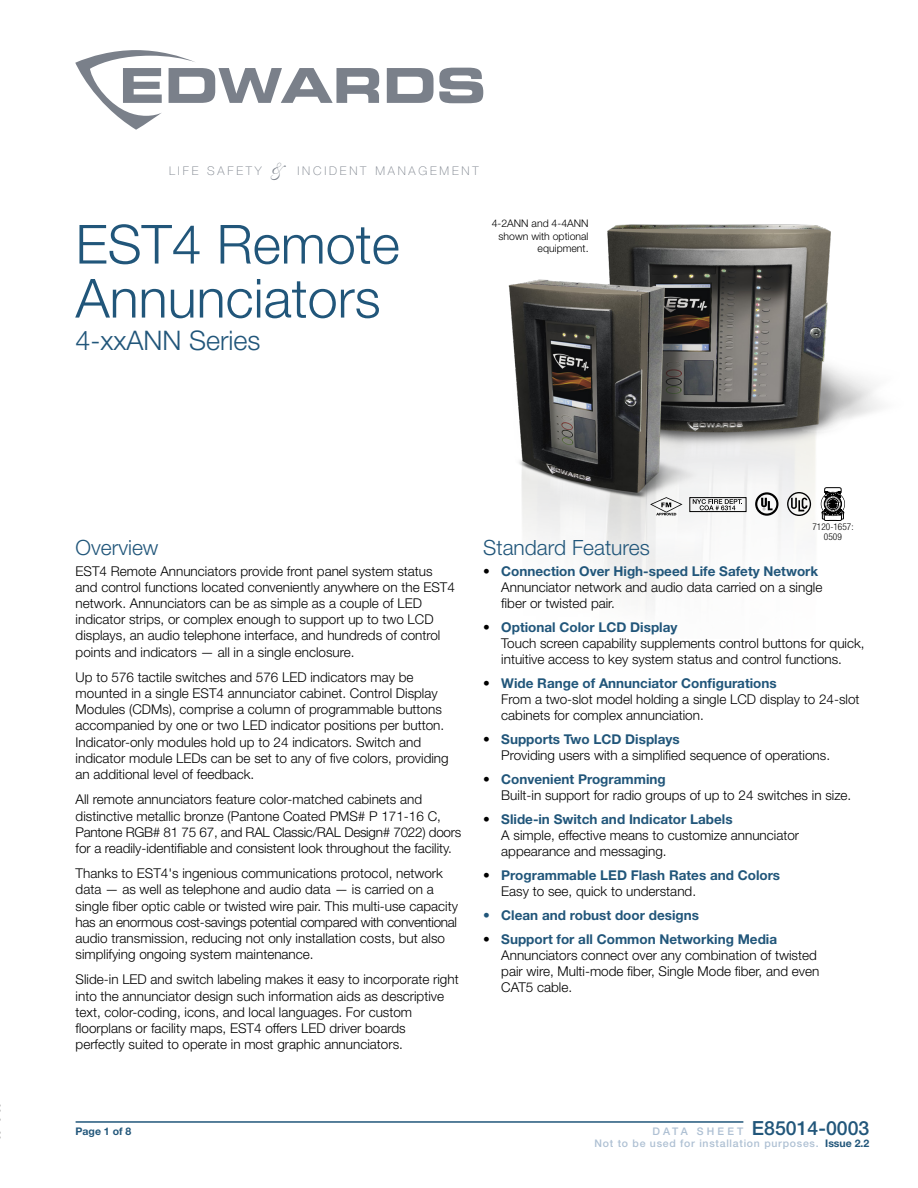
<style>
.page{position:relative;width:918px;height:1188px;background:#fff}
.page>*{position:absolute;margin:0;border:0;box-sizing:border-box;transform-origin:0 0}
.t1{font:300 54px/54px "Helvetica Neue LT Std";color:#21567a}
.t2{font:300 27px "Helvetica Neue LT Std";color:#21567a}
.t3{font:300 21px "Helvetica Neue LT Std";color:#21567a}
.t4{font:500 19.5px "Helvetica Neue LT Std";color:#21567a}
.t5{font:300 13.5px/16.2px "Helvetica Neue LT Std";color:#000}
.t6{font:700 13.5px/16.2px "Helvetica Neue LT Std";color:#21567a}
.t7{font:100 12px "Helvetica Neue LT Std";letter-spacing:.23em;color:#7a808a}
.t8{font:500 10.5px "Helvetica Neue LT Std";letter-spacing:.07em;color:#aec0d3}
.t9{font:300 10.5px/12.6px "Helvetica Neue LT Std";color:#000;text-align:right}
.t10{font:700 10.5px "Helvetica Neue LT Std";color:#21567a}
.t11{font:300 condensed 9.3px/9.3px "Helvetica Neue LT Pro";color:#000;text-align:center}
.s1{font-family:"Shelley Volante BT";font-weight:400;font-size:19.5px}
.s2{font-weight:700;color:#21567a}
.s3{font-weight:300;color:#000}
.s4{font-size:10.5px;color:#aec0d3}
</style>
<div class="page">
<hr style="left:76px;top:1121px;width:667px;height:2px;background:#21567a">
<svg style="left:75px;top:50px;width:408px;height:80px"></svg>
<img style="left:508px;top:224px;width:373px;height:386px">
<div style="left:690px;top:497px;width:56px;height:15px;border:1px solid #000"></div>
<svg style="left:693px;top:499px;width:49px;height:11px"></svg>
<div style="left:821px;top:492px;width:24px;height:24px;border:1px solid #000;border-radius:50%"></div>
<svg style="left:822px;top:487px;width:22px;height:35px"></svg>
<div style="left:824px;top:495px;width:18px;height:18px;border:1px solid #000;border-radius:50%"></div>
<div style="left:825px;top:496px;width:16px;height:16px;border:1px solid #000;border-radius:50%"></div>
<svg style="left:787px;top:492px;width:24px;height:24px"></svg>
<svg style="left:755px;top:492px;width:23px;height:24px"></svg>
<svg style="left:650px;top:497px;width:32px;height:18px"></svg>
<p class="t7" style="left:169px;top:164px;width:311px">LIFE SAFETY <span class="s1">&amp;</span> INCIDENT MANAGEMENT</p>
<h1 class="t1" style="left:76px;top:216px;width:326px">EST4 Remote<br>Annunciators</h1>
<h2 class="t2" style="left:76px;top:324px;width:187px">4-xxANN Series</h2>
<p class="t9" style="left:492px;top:217px;width:98px">4-2ANN and 4-4ANN shown with optional equipment.</p>
<h3 class="t3" style="left:76px;top:535px;width:84px">Overview</h3>
<p class="t5" style="left:76px;top:563px;width:381px">EST4 Remote Annunciators provide front panel system status and control functions located conveniently anywhere on the EST4 network. Annunciators can be as simple as a couple of LED indicator strips, or complex enough to support up to two LCD displays, an audio telephone interface, and hundreds of control points and indicators — all in a single enclosure.</p>
<p class="t5" style="left:76px;top:669px;width:375px">Up to 576 tactile switches and 576 LED indicators may be mounted in a single EST4 annunciator cabinet. Control Display Modules (CDMs), comprise a column of programmable buttons accompanied by one or two LED indicator positions per button.<br>Indicator-only modules hold up to 24 indicators. Switch and indicator module LEDs can be set to any of five colors, providing an additional level of feedback.</p>
<p class="t5" style="left:76px;top:791px;width:387px">All remote annunciators feature color-matched cabinets and distinctive metallic bronze (Pantone Coated PMS# P 171-16 C, Pantone RGB# 81 75 67, and RAL Classic/RAL Design# 7022) doors for a readily-identifiable and consistent look throughout the facility.</p>
<p class="t5" style="left:76px;top:865px;width:384px">Thanks to EST4's ingenious communications protocol, network data — as well as telephone and audio data — is carried on a single fiber optic cable or twisted wire pair. This multi-use capacity has an enormous cost-savings potential compared with conventional audio transmission, reducing not only installation costs, but also simplifying ongoing system maintenance.</p>
<p class="t5" style="left:76px;top:971px;width:385px">Slide-in LED and switch labeling makes it easy to incorporate right into the annunciator design such information aids as descriptive text, color-coding, icons, and local languages. For custom floorplans or facility maps, EST4 offers LED driver boards<br>perfectly suited to operate in most graphic annunciators.</p>
<p class="t11" style="left:812px;top:522px;width:43px">7120-1657:<br>0509</p>
<h3 class="t3" style="left:483px;top:535px;width:168px">Standard Features</h3>
<p class="t5" style="left:501px;top:563px;width:323px;text-indent:-18px">• <span class="s2">Connection Over High-speed Life Safety Network<br></span>Annunciator network and audio data carried on a single fiber or twisted pair.</p>
<p class="t5" style="left:501px;top:619px;width:365px;text-indent:-18px">• <span class="s2">Optional Color LCD Display<br></span>Touch screen capability supplements control buttons for quick, intuitive access to key system status and control functions.</p>
<p class="t5" style="left:501px;top:675px;width:360px;text-indent:-18px">• <span class="s2">Wide Range of Annunciator Configurations<br></span>From a two-slot model holding a single LCD display to 24-slot cabinets for complex annunciation.</p>
<p class="t5" style="left:501px;top:731px;width:330px;text-indent:-18px">• <span class="s2">Supports Two LCD Displays<br></span>Providing users with a simplified sequence of operations.</p>
<p class="t5" style="left:501px;top:771px;width:352px;text-indent:-18px">• <span class="s2">Convenient Programming<br></span>Built-in support for radio groups of up to 24 switches in size.</p>
<p class="t5" style="left:501px;top:811px;width:299px;text-indent:-18px">• <span class="s2">Slide-in Switch and Indicator Labels<br></span>A simple, effective means to customize annunciator appearance and messaging.</p>
<p class="t6" style="left:501px;top:867px;width:280px;text-indent:-18px"><span class="s3">•</span> Programmable LED Flash Rates and Colors<br><span class="s3">Easy to see, quick to understand.</span></p>
<p class="t6" style="left:483px;top:907px;width:217px">• Clean and robust door designs</p>
<p class="t5" style="left:501px;top:930px;width:320px;text-indent:-18px">• <span class="s2">Support for all Common Networking Media </span>Annunciators connect over any combination of twisted pair wire, Multi-mode fiber, Single Mode fiber, and even CAT5 cable.</p>
<p class="t10" style="left:76px;top:1124px;width:57px">Page 1 of 8</p>
<h3 class="t4" style="left:652px;top:1116px;width:219px"><span class="s4">D A T A S H E E T</span> E85014-0003</h3>
<p class="t8" style="left:595px;top:1137px;width:276px">Not to be used for installation purposes. <span class="s2">Issue 2.2</span></p>
</div>
